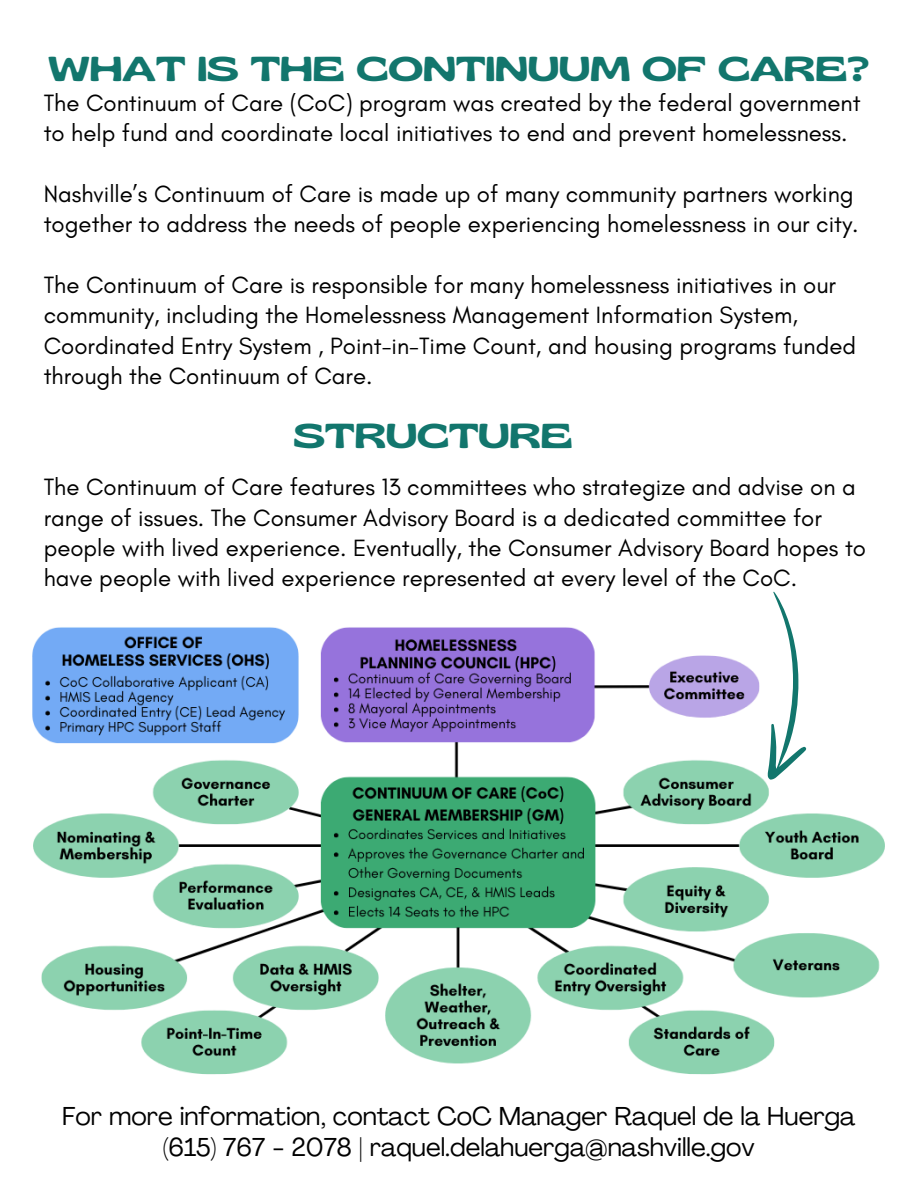
<style>
.page{position:relative;width:918px;height:1188px;background:#fff}
.page>*{position:absolute;margin:0;border:0;box-sizing:border-box;transform-origin:0 0}
.t1{font:expanded 34.5px "Gliker";color:#12766d}
.t2{font:25.65px "Agrandir";color:#000}
.t3{font:24px/30.3px "Glacial Indifference";color:#000}
</style>
<div class="page">
<img style="left:32px;top:627px;width:853px;height:448px">
<svg style="left:681px;top:591px;width:190px;height:195px"></svg>
<p class="t1" style="left:48px;top:48px;width:823px">WHAT IS THE CONTINUUM OF CARE?</p>
<p class="t3" style="left:44px;top:87px;width:819px">The Continuum of Care (CoC) program was created by the federal government to help fund and coordinate local initiatives to end and prevent homelessness.</p>
<p class="t3" style="left:44px;top:178px;width:817px">Nashville’s Continuum of Care is made up of many community partners working together to address the needs of people experiencing homelessness in our city.</p>
<p class="t3" style="left:44px;top:269px;width:814px">The Continuum of Care is responsible for many homelessness initiatives in our community, including the Homelessness Management Information System, Coordinated Entry System , Point-in-Time Count, and housing programs funded through the Continuum of Care.</p>
<p class="t1" style="left:294px;top:415px;width:281px">STRUCTURE</p>
<h1 class="t3" style="left:44px;top:472px;width:824px">The Continuum of Care features 13 committees who strategize and advise on a range of issues. The Consumer Advisory Board is a dedicated committee for people with lived experience. Eventually, the Consumer Advisory Board hopes to have people with lived experience represented at every level of the CoC.</h1>
<p class="t2" style="left:62px;top:1106px;width:795px">For more information, contact CoC Manager Raquel de la Huerga</p>
<p class="t2" style="left:163px;top:1137px;width:594px">(615) 767 - 2078 | raquel.delahuerga@nashville.gov</p>
</div>
